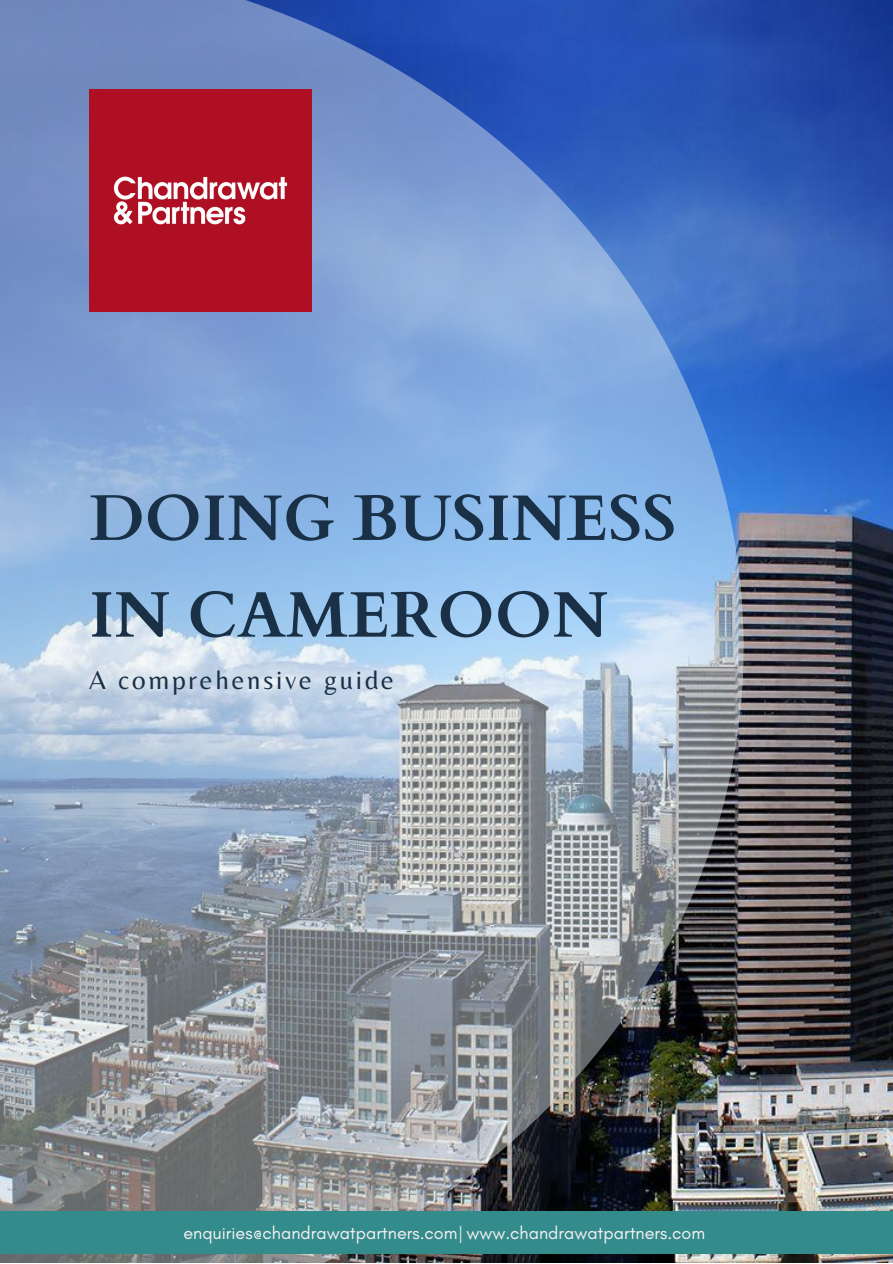
<style>
.page{position:relative;width:893px;height:1264px;background:#fff}
.page>*{position:absolute;margin:0;border:0;box-sizing:border-box;transform-origin:0 0}
.t1{font:700 64.5px "Cardo";color:#193046}
.t2{font:27px "Belleza";letter-spacing:.105em;color:#193046}
.t3{font:18px "Glacial Indifference";color:#f8f1f1}
</style>
<div class="page">
<img style="left:743px;top:0;width:149px;height:1262px">
<img style="left:0;top:0;width:743px;height:1262px">
<img style="left:89px;top:89px;width:223px;height:223px">
<div style="left:0;top:1211px;width:892px;height:43px;background:#338b8c"></div>
<p class="t1" style="left:89px;top:476px;width:588px">DOING BUSINESS</p>
<p class="t1" style="left:89px;top:572px;width:520px">IN CAMEROON</p>
<p class="t2" style="left:89px;top:664px;width:306px">A comprehensive guide</p>
<p class="t3" style="left:183px;top:1221px;width:523px">enquiries@chandrawatpartners.com| www.chandrawatpartners.com</p>
</div>
